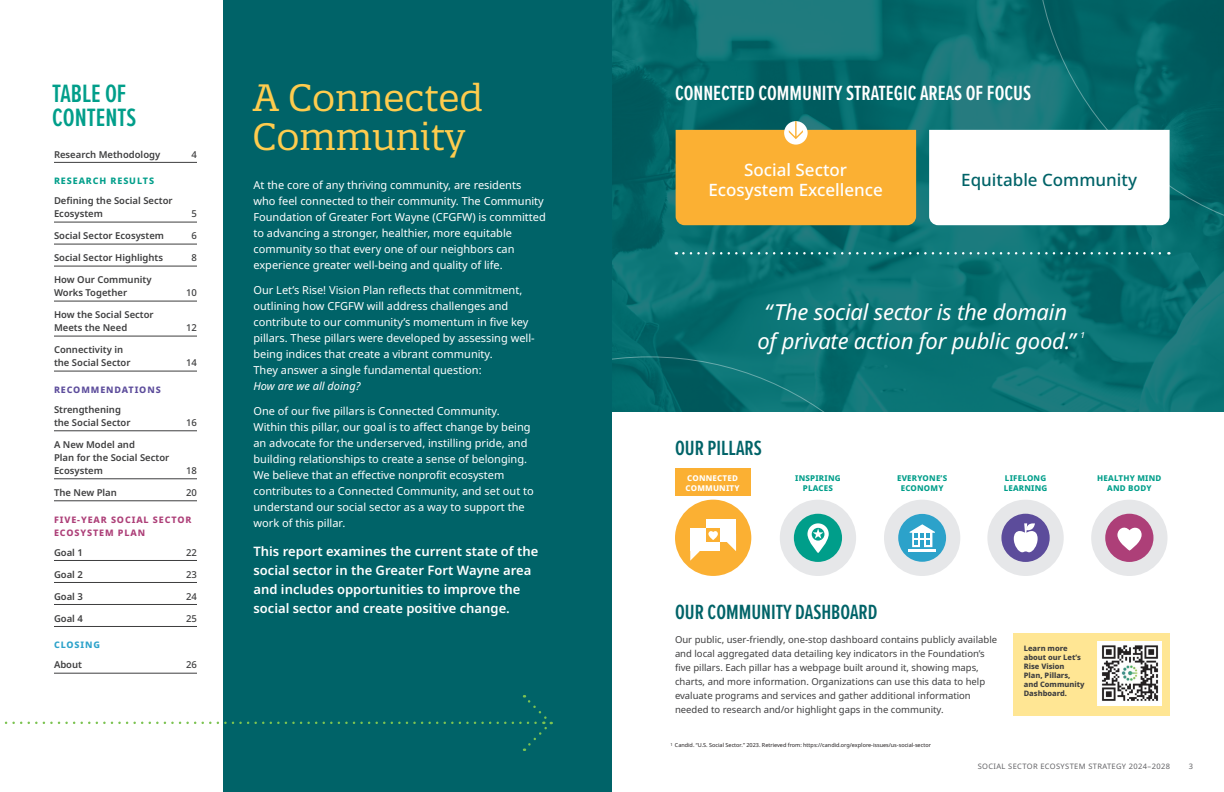
<style>
.page{position:relative;width:1224px;height:792px;background:#fff}
.page>*{position:absolute;margin:0;border:0;box-sizing:border-box;transform-origin:0 0}
.t1{font:37px "Quatro Slab";color:#fecc4e}
.t2{font:600 26px/24px "Proxima Nova Ex Cn";color:#009e8a}
.t3{font:italic 22px/29px "Noto Sans";letter-spacing:-.01em;color:#fff;text-align:center}
.t4{font:600 21.3px "Proxima Nova Ex Cn";color:#fff}
.t5{font:600 21.3px "Proxima Nova Ex Cn";color:#006368}
.t6{font:500 17px/20px "Noto Sans";color:#fff;text-align:center}
.t7{font:500 17px "Noto Sans";color:#006368}
.t8{font:600 13px/19px "Noto Sans";color:#fff}
.t9{font:11px/16px "Noto Sans";color:#fff}
.t10{font:9.5px/14px "Noto Sans";color:#3e3e3f}
.t11{font:600 9.5px/13px "Noto Sans";color:#3e3e3f}
.t12{font:500 9.5px "Noto Sans";color:#3e3e3f}
.t13{font:800 9px/13px "Noto Sans";letter-spacing:.1em;color:#ad3f78}
.t14{font:800 9px "Noto Sans";letter-spacing:.1em;color:#009e8a}
.t15{font:800 9px "Noto Sans";letter-spacing:.1em;color:#5c4c9b}
.t16{font:800 9px "Noto Sans";letter-spacing:.1em;color:#2ca2ca}
.t17{font:italic 500 8.2px "Noto Sans";color:#fff}
.t18{font:800 8px/10px "Noto Sans";letter-spacing:.025em;color:#009e8a;text-align:center}
.t19{font:800 8px/10px "Noto Sans";letter-spacing:.025em;color:#fff}
.t20{font:800 7.5px/9px "Noto Sans";color:#3e3e3f}
.t21{font:7.5px "Noto Sans";letter-spacing:.05em;color:#636366}
.t22{font:5.5px "Noto Sans";color:#231f20}
.s1{font-style:italic}
</style>
<div class="page">
<svg style="left:612px;top:0;width:612px;height:411px;background:#0a6f71"></svg>
<hr style="left:54px;top:162px;width:143px;height:1px;background:#3e3e3f">
<hr style="left:54px;top:222px;width:143px;height:1px;background:#3e3e3f">
<hr style="left:54px;top:244px;width:143px;height:1px;background:#3e3e3f">
<hr style="left:54px;top:266px;width:143px;height:1px;background:#3e3e3f">
<hr style="left:54px;top:301px;width:143px;height:1px;background:#3e3e3f">
<hr style="left:54px;top:336px;width:143px;height:1px;background:#3e3e3f">
<hr style="left:54px;top:371px;width:143px;height:1px;background:#3e3e3f">
<hr style="left:54px;top:431px;width:143px;height:1px;background:#3e3e3f">
<hr style="left:54px;top:479px;width:143px;height:1px;background:#3e3e3f">
<hr style="left:54px;top:501px;width:143px;height:1px;background:#3e3e3f">
<hr style="left:54px;top:560px;width:143px;height:1px;background:#3e3e3f">
<hr style="left:54px;top:582px;width:143px;height:1px;background:#3e3e3f">
<hr style="left:54px;top:604px;width:143px;height:1px;background:#3e3e3f">
<hr style="left:54px;top:626px;width:143px;height:1px;background:#3e3e3f">
<hr style="left:54px;top:673px;width:143px;height:1px;background:#3e3e3f">
<svg style="left:683px;top:252px;width:486px;height:3px"></svg>
<svg style="left:676px;top:121px;width:240px;height:104px;background:#e7aa39"></svg>
<svg style="left:1035px;top:0;width:189px;height:239px;background:#046567"></svg>
<svg style="left:612px;top:356px;width:342px;height:220px"></svg>
<div style="left:1013px;top:634px;width:157px;height:82px;background:#ffe694"></div>
<div style="left:675px;top:468px;width:75px;height:28px;background:#fbb033"></div>
<div style="left:780px;top:500px;width:76px;height:76px;background:#e6e7e9;border-radius:50%"></div>
<div style="left:884px;top:500px;width:76px;height:76px;background:#e6e7e9;border-radius:50%"></div>
<div style="left:987px;top:500px;width:77px;height:76px;background:#e6e7e9;border-radius:50%"></div>
<div style="left:1091px;top:500px;width:77px;height:76px;background:#e6e7e9;border-radius:50%"></div>
<div style="left:675px;top:500px;width:76px;height:76px;background:#fbb033;border-radius:50%"></div>
<svg style="left:690px;top:551px;width:10px;height:10px"></svg>
<div style="left:706px;top:519px;width:30px;height:23px;background:#fff"></div>
<div style="left:690px;top:528px;width:30px;height:23px;background:#fff"></div>
<svg style="left:727px;top:542px;width:9px;height:9px"></svg>
<div style="left:706px;top:528px;width:14px;height:14px;background:#fbb033"></div>
<svg style="left:708px;top:531px;width:10px;height:9px"></svg>
<div style="left:794px;top:514px;width:48px;height:48px;background:#009e8a;border-radius:50%"></div>
<svg style="left:807px;top:523px;width:22px;height:30px"></svg>
<svg style="left:812px;top:528px;width:12px;height:13px"></svg>
<svg style="left:813px;top:528px;width:10px;height:11px"></svg>
<div style="left:898px;top:514px;width:48px;height:48px;background:#2ca2ca;border-radius:50%"></div>
<hr style="left:909px;top:549px;width:27px;height:2px;background:#fff">
<svg style="left:910px;top:524px;width:25px;height:24px"></svg>
<div style="left:1001px;top:514px;width:49px;height:48px;background:#5c4c9b;border-radius:50%"></div>
<svg style="left:1014px;top:523px;width:24px;height:29px"></svg>
<div style="left:1105px;top:514px;width:48px;height:48px;background:#ad3f78;border-radius:50%"></div>
<svg style="left:1117px;top:527px;width:25px;height:24px"></svg>
<div style="left:223px;top:0;width:389px;height:792px;background:#006368"></div>
<svg style="left:4px;top:695px;width:548px;height:56px"></svg>
<svg style="left:929px;top:130px;width:241px;height:95px"></svg>
<img style="left:1098px;top:642px;width:64px;height:64px">
<p class="t2" style="left:52px;top:80px;width:85px">TABLE OF<br>CONTENTS</p>
<p class="t11" style="left:54px;top:148px;width:108px">Research Methodology</p>
<p class="t12" style="left:192px;top:147px;width:7px">4</p>
<p class="t14" style="left:54px;top:174px;width:102px">RESEARCH RESULTS</p>
<p class="t11" style="left:54px;top:195px;width:120px">Defining the Social Sector<br>Ecosystem</p>
<p class="t12" style="left:192px;top:207px;width:7px">5</p>
<p class="t11" style="left:54px;top:230px;width:112px">Social Sector Ecosystem</p>
<p class="t12" style="left:192px;top:229px;width:7px">6</p>
<p class="t11" style="left:54px;top:252px;width:111px">Social Sector Highlights</p>
<p class="t12" style="left:192px;top:251px;width:7px">8</p>
<p class="t11" style="left:54px;top:274px;width:99px">How Our Community<br>Works Together</p>
<p class="t12" style="left:186px;top:286px;width:12px">10</p>
<p class="t11" style="left:54px;top:309px;width:101px">How the Social Sector<br>Meets the Need</p>
<p class="t11" style="left:54px;top:344px;width:78px">Connectivity in the Social Sector</p>
<p class="t15" style="left:54px;top:383px;width:108px">RECOMMENDATIONS</p>
<p class="t11" style="left:54px;top:403px;width:78px">Strengthening the Social Sector</p>
<p class="t11" style="left:54px;top:438px;width:117px">A New Model and<br>Plan for the Social Sector<br>Ecosystem</p>
<p class="t12" style="left:186px;top:321px;width:12px">12</p>
<p class="t12" style="left:186px;top:356px;width:12px">14</p>
<p class="t12" style="left:186px;top:416px;width:12px">16</p>
<p class="t12" style="left:186px;top:464px;width:12px">18</p>
<p class="t11" style="left:54px;top:486px;width:65px">The New Plan</p>
<p class="t12" style="left:186px;top:486px;width:12px">20</p>
<p class="t13" style="left:54px;top:513px;width:139px">FIVE-YEAR SOCIAL SECTOR<br>ECOSYSTEM PLAN</p>
<p class="t11" style="left:54px;top:546px;width:30px">Goal 1</p>
<p class="t12" style="left:186px;top:546px;width:12px">22</p>
<p class="t11" style="left:54px;top:568px;width:30px">Goal 2</p>
<p class="t12" style="left:186px;top:568px;width:12px">23</p>
<p class="t11" style="left:54px;top:590px;width:30px">Goal 3</p>
<p class="t12" style="left:186px;top:590px;width:12px">24</p>
<p class="t11" style="left:54px;top:612px;width:30px">Goal 4</p>
<p class="t12" style="left:186px;top:612px;width:12px">25</p>
<p class="t16" style="left:54px;top:638px;width:48px">CLOSING</p>
<p class="t11" style="left:54px;top:659px;width:30px">About</p>
<p class="t12" style="left:186px;top:658px;width:12px">26</p>
<p class="t1" style="left:253px;top:75px;width:232px">A Connected</p>
<p class="t1" style="left:253px;top:114px;width:215px">Community</p>
<p class="t9" style="left:253px;top:177px;width:294px">At the core of any thriving community, are residents who feel connected to their community. The Community Foundation of Greater Fort Wayne (CFGFW) is committed to advancing a stronger, healthier, more equitable community so that every one of our neighbors can experience greater well-being and quality of life.</p>
<p class="t9" style="left:253px;top:282px;width:283px">Our Let’s Rise! Vision Plan reflects that commitment, outlining how CFGFW will address challenges and contribute to our community’s momentum in five key pillars. These pillars were developed by assessing well&shy;being indices that create a vibrant community.<br>They answer a single fundamental question:<br><span class="s1">How are we all doing?</span></p>
<p class="t9" style="left:253px;top:403px;width:282px">One of our five pillars is Connected Community.<br>Within this pillar, our goal is to affect change by being an advocate for the underserved, instilling pride, and building relationships to create a sense of belonging.<br>We believe that an effective nonprofit ecosystem contributes to a Connected Community, and set out to understand our social sector as a way to support the work of this pillar.</p>
<p class="t8" style="left:253px;top:543px;width:286px">This report examines the current state of the social sector in the Greater Fort Wayne area and includes opportunities to improve the social sector and create positive change.</p>
<p class="t4" style="left:675px;top:77px;width:358px">CONNECTED COMMUNITY STRATEGIC AREAS OF FOCUS</p>
<p class="t6" style="left:708px;top:160px;width:176px">Social Sector<br>Ecosystem Excellence</p>
<p class="t7" style="left:961px;top:167px;width:177px">Equitable Community</p>
<p class="t3" style="left:757px;top:298px;width:320px">“The social sector is the domain of private action for public good.”</p>
<p class="t17" style="left:1081px;top:329px;width:6px">1</p>
<p class="t5" style="left:675px;top:432px;width:88px">OUR PILLARS</p>
<p class="t19" style="left:686px;top:473px;width:55px">CONNECTED<br>COMMUNITY</p>
<p class="t18" style="left:795px;top:473px;width:47px">INSPIRING<br>PLACES</p>
<p class="t18" style="left:897px;top:473px;width:52px">EVERYONE’S<br>ECONOMY</p>
<p class="t18" style="left:1004px;top:473px;width:45px;text-align:left">LIFELONG<br>LEARNING</p>
<p class="t18" style="left:1097px;top:473px;width:66px">HEALTHY MIND<br>AND BODY</p>
<p class="t5" style="left:675px;top:597px;width:204px">OUR COMMUNITY DASHBOARD</p>
<p class="t10" style="left:675px;top:632px;width:324px">Our public, user-friendly, one-stop dashboard contains publicly available and local aggregated data detailing key indicators in the Foundation’s five pillars. Each pillar has a webpage built around it, showing maps, charts, and more information. Organizations can use this data to help evaluate programs and services and gather additional information needed to research and/or highlight gaps in the community.</p>
<p class="t20" style="left:1024px;top:644px;width:62px">Learn more about our Let’s<br>Rise Vision<br>Plan, Pillars, and Community<br>Dashboard.</p>
<p class="t22" style="left:671px;top:741px;width:262px"><sup>1</sup> Candid. “U.S. Social Sector.” 2023. Retrieved from: https://candid.org/explore-issues/us-social-sector</p>
<p class="t21" style="left:978px;top:761px;width:194px">SOCIAL SECTOR ECOSYSTEM STRATEGY 2024–2028</p>
<p class="t21" style="left:1189px;top:761px;width:6px">3</p>
</div>
